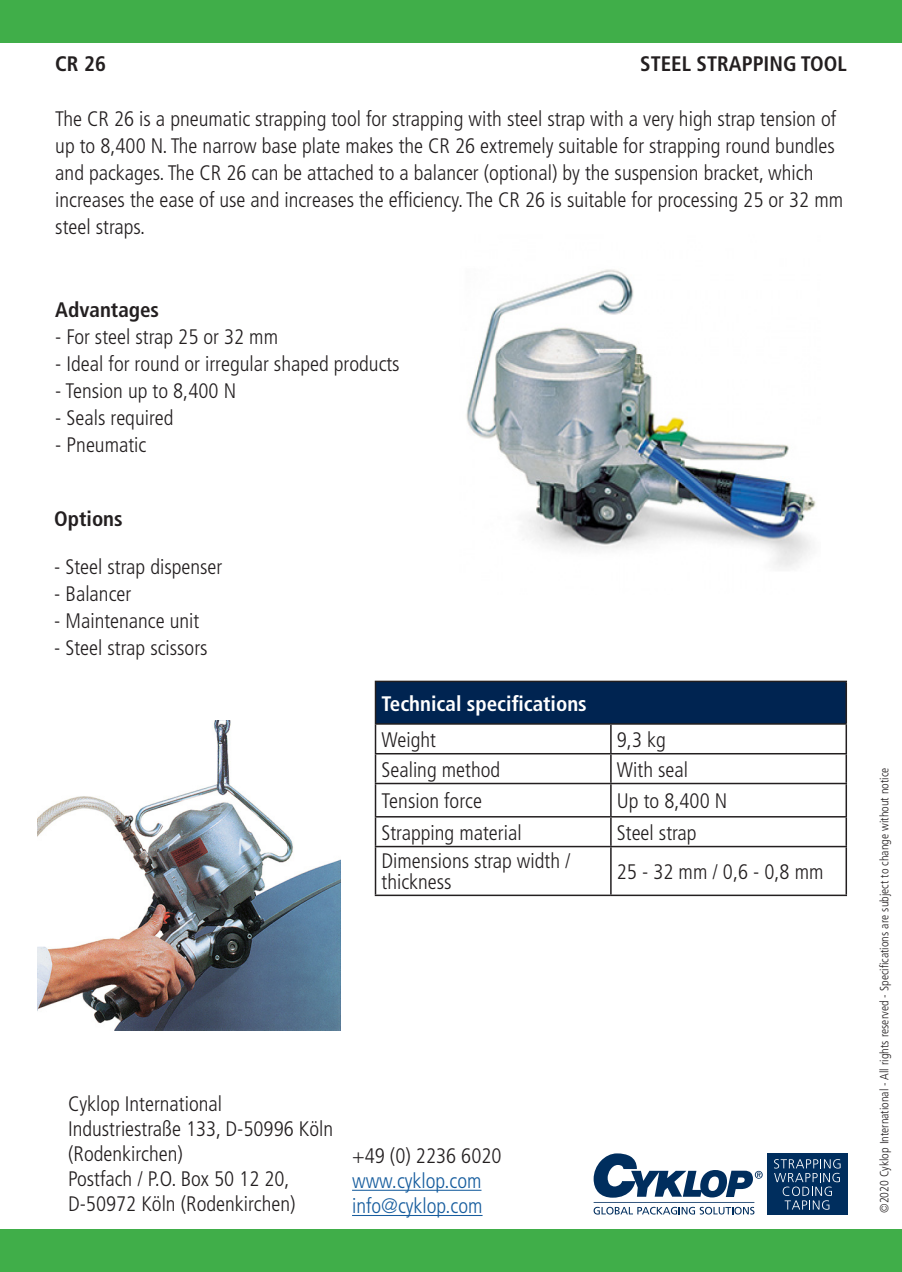
<style>
.page{position:relative;width:902px;height:1272px;background:#fff}
.page>*{position:absolute;margin:0;border:0;box-sizing:border-box;transform-origin:0 0}
.t1{font:300 condensed 21px/27px "Frutiger LT";color:#231f20}
.t2{font:700 condensed 21px "Frutiger LT";color:#231f20}
.t3{font:300 condensed 21px "Frutiger LT";color:#175d9e}
.t4{font:700 condensed 21px "Frutiger LT";color:#fff}
.Copy_Image{font:300 condensed 12px "Frutiger LT";color:#231f20}
</style>
<div class="page">
<div style="left:0;top:1229px;width:901px;height:42px;background:#40ae49"></div>
<div style="left:0;top:0;width:901px;height:43px;background:#40ae49"></div>
<div style="left:767px;top:1153px;width:80px;height:61px;background:#002e5e"></div>
<svg style="left:774px;top:1159px;width:66px;height:50px"></svg>
<svg style="left:593px;top:1153px;width:169px;height:61px"></svg>
<div style="left:375px;top:681px;width:471px;height:43px;background:#002451"></div>
<hr style="left:375px;top:680px;width:236px;height:2px;background:#231f20">
<hr style="left:375px;top:682px;width:1px;height:41px;background:#231f20">
<hr style="left:611px;top:680px;width:235px;height:2px;background:#231f20">
<hr style="left:845px;top:682px;width:1px;height:41px;background:#231f20">
<hr style="left:375px;top:723px;width:236px;height:1px;background:#231f20">
<hr style="left:611px;top:723px;width:235px;height:1px;background:#231f20">
<hr style="left:375px;top:753px;width:236px;height:1px;background:#231f20">
<svg style="left:375px;top:724px;width:1px;height:58px"></svg>
<hr style="left:611px;top:753px;width:235px;height:1px;background:#231f20">
<svg style="left:610px;top:724px;width:1px;height:58px"></svg>
<svg style="left:845px;top:724px;width:1px;height:58px"></svg>
<hr style="left:375px;top:782px;width:236px;height:2px;background:#231f20">
<hr style="left:375px;top:784px;width:1px;height:32px;background:#231f20">
<hr style="left:611px;top:782px;width:235px;height:2px;background:#231f20">
<hr style="left:610px;top:784px;width:1px;height:32px;background:#231f20">
<hr style="left:845px;top:784px;width:1px;height:32px;background:#231f20">
<hr style="left:375px;top:816px;width:236px;height:1px;background:#231f20">
<svg style="left:375px;top:817px;width:1px;height:28px"></svg>
<hr style="left:611px;top:816px;width:235px;height:1px;background:#231f20">
<svg style="left:610px;top:817px;width:1px;height:28px"></svg>
<svg style="left:845px;top:817px;width:1px;height:28px"></svg>
<hr style="left:375px;top:845px;width:236px;height:2px;background:#231f20">
<hr style="left:375px;top:847px;width:1px;height:47px;background:#231f20">
<hr style="left:611px;top:845px;width:235px;height:2px;background:#231f20">
<hr style="left:610px;top:847px;width:1px;height:47px;background:#231f20">
<hr style="left:845px;top:847px;width:1px;height:47px;background:#231f20">
<hr style="left:375px;top:894px;width:236px;height:2px;background:#231f20">
<hr style="left:611px;top:894px;width:235px;height:2px;background:#231f20">
<img style="left:37px;top:720px;width:303px;height:310px">
<img style="left:466px;top:269px;width:350px;height:299px">
<hr style="left:352px;top:1189px;width:129px;height:1px;background:#175d9e">
<hr style="left:352px;top:1214px;width:130px;height:1px;background:#175d9e">
<p class="t2" style="left:55px;top:51px;width:52px">CR 26</p>
<p class="t1" style="left:55px;top:106px;width:789px">The CR 26 is a pneumatic strapping tool for strapping with steel strap with a very high strap tension of up to 8,400 N. The narrow base plate makes the CR 26 extremely suitable for strapping round bundles and packages. The CR 26 can be attached to a balancer (optional) by the suspension bracket, which increases the ease of use and increases the efficiency. The CR 26 is suitable for processing 25 or 32 mm steel straps.</p>
<p class="t2" style="left:640px;top:51px;width:208px">STEEL STRAPPING TOOL</p>
<p class="t2" style="left:55px;top:297px;width:105px">Advantages</p>
<p class="t1" style="left:55px;top:324px;width:224px">- For steel strap 25 or 32 mm</p>
<p class="t1" style="left:55px;top:351px;width:346px">- Ideal for round or irregular shaped products</p>
<p class="t1" style="left:55px;top:378px;width:182px">- Tension up to 8,400 N</p>
<p class="t1" style="left:55px;top:405px;width:120px">- Seals required</p>
<p class="t1" style="left:55px;top:432px;width:92px">- Pneumatic</p>
<p class="t2" style="left:54px;top:506px;width:70px">Options</p>
<p class="t1" style="left:54px;top:554px;width:169px">- Steel strap dispenser</p>
<p class="t1" style="left:54px;top:581px;width:78px">- Balancer</p>
<p class="t1" style="left:54px;top:608px;width:147px">- Maintenance unit</p>
<p class="t1" style="left:54px;top:635px;width:155px">- Steel strap scissors</p>
<p class="t4" style="left:381px;top:690px;width:207px">Technical specifications</p>
<p class="t1" style="left:381px;top:726px;width:56px">Weight</p>
<p class="t1" style="left:617px;top:726px;width:50px">9,3 kg</p>
<p class="t1" style="left:381px;top:756px;width:120px">Sealing method</p>
<p class="t1" style="left:617px;top:756px;width:73px">With seal</p>
<p class="t1" style="left:381px;top:787px;width:102px">Tension force</p>
<p class="t1" style="left:617px;top:787px;width:112px">Up to 8,400 N</p>
<p class="t1" style="left:381px;top:819px;width:142px">Strapping material</p>
<p class="t1" style="left:617px;top:819px;width:81px">Steel strap</p>
<p class="t1" style="left:381px;top:850px;width:191px;line-height:21px">Dimensions strap width / thickness</p>
<p class="t1" style="left:617px;top:858px;width:208px">25 - 32 mm / 0,6 - 0,8 mm</p>
<p class="t1" style="left:68px;top:1089px;width:156px">Cyklop International</p>
<p class="t1" style="left:68px;top:1115px;width:266px">Industriestraße 133, D-50996 Köln</p>
<p class="t1" style="left:68px;top:1140px;width:116px">(Rodenkirchen)</p>
<p class="t1" style="left:68px;top:1165px;width:223px">Postfach / P.O. Box 50 12 20,</p>
<p class="t1" style="left:68px;top:1190px;width:229px">D-50972 Köln (Rodenkirchen)</p>
<p class="t1" style="left:352px;top:1142px;width:151px">+49 (0) 2236 6020</p>
<p class="t3" style="left:352px;top:1168px;width:131px">www.cyklop.com</p>
<p class="t3" style="left:352px;top:1194px;width:132px">info@cyklop.com</p>
<p class="Copy_Image" style="left:877px;top:1212px;width:447px;rotate:-90deg">©2020 Cyklop International - All rights reserved - Specifications are subject to change without notice</p>
</div>
